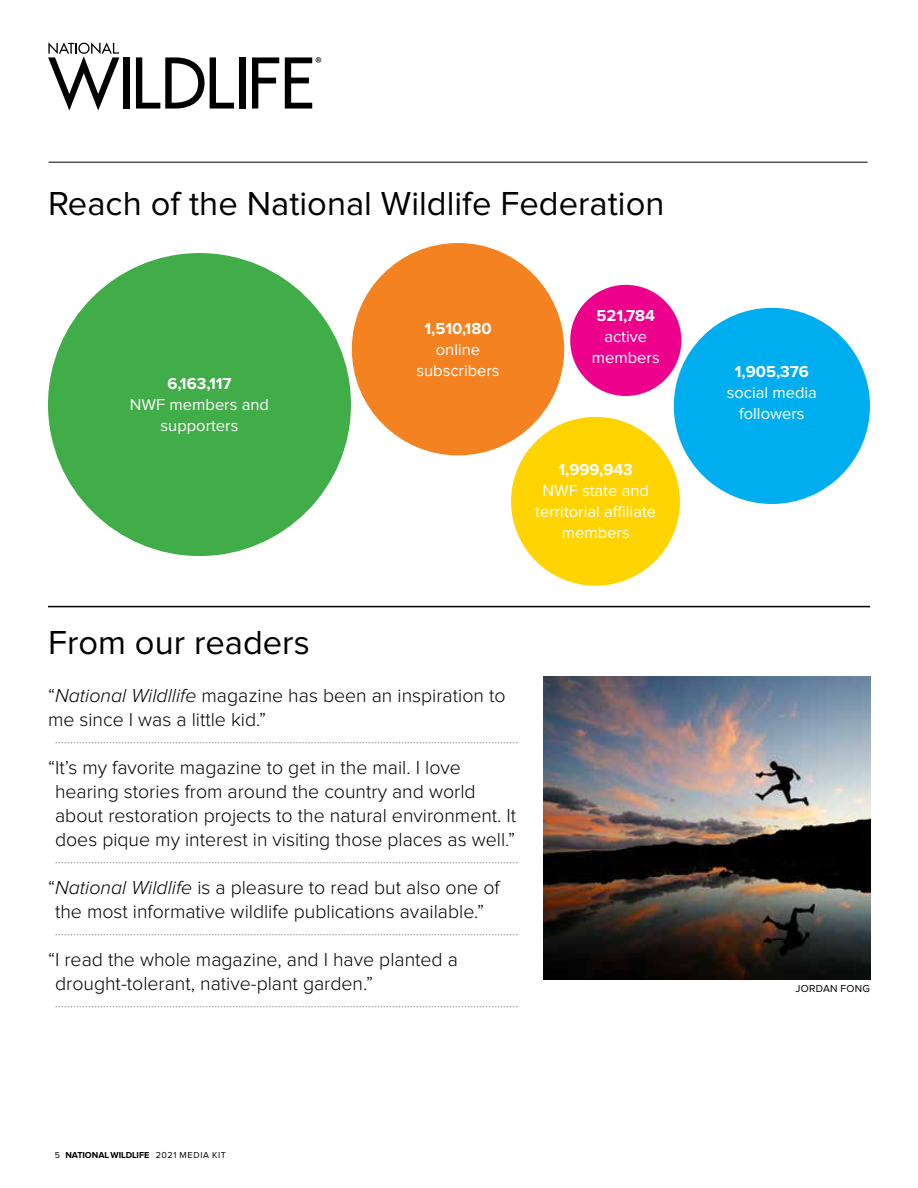
<style>
.page{position:relative;width:918px;height:1188px;background:#fff}
.page>*{position:absolute;margin:0;border:0;box-sizing:border-box;transform-origin:0 0}
.t1{font:34.5px "Proxima Nova";color:#000}
.t2{font:21px "Minion Pro";color:#000}
.t3{font:300 19.5px/24px "Proxima Nova";color:#000}
.t4{font:16.5px/21px "Proxima Nova";color:#fff;text-align:center}
.t5{font:700 16.5px "Proxima Nova";color:#fff}
.t6{font:10.5px "Proxima Nova";letter-spacing:.025em;color:#000}
.t7{font:700 9px "Proxima Nova";letter-spacing:-.005em;color:#000}
.s1{font-style:italic}
.s2{font-weight:400}
</style>
<div class="page">
<div style="left:123px;top:57px;width:7px;height:52px;background:#000"></div>
<svg style="left:136px;top:57px;width:98px;height:52px"></svg>
<div style="left:239px;top:57px;width:7px;height:52px;background:#000"></div>
<svg style="left:252px;top:57px;width:27px;height:52px"></svg>
<svg style="left:285px;top:57px;width:27px;height:52px"></svg>
<svg style="left:48px;top:42px;width:71px;height:69px"></svg>
<hr style="left:49px;top:162px;width:819px;height:1px;background:#000">
<div style="left:48px;top:253px;width:303px;height:303px;background:#41ad49;border-radius:50%"></div>
<div style="left:352px;top:243px;width:212px;height:212px;background:#f58220;border-radius:50%"></div>
<div style="left:674px;top:308px;width:196px;height:196px;background:#00aeef;border-radius:50%"></div>
<div style="left:511px;top:417px;width:169px;height:169px;background:#ffd400;border-radius:50%"></div>
<div style="left:570px;top:285px;width:111px;height:111px;background:#ec008c;border-radius:50%"></div>
<hr style="left:48px;top:606px;width:822px;height:1px;background:#000">
<svg style="left:56px;top:742px;width:461px;height:1px"></svg>
<svg style="left:56px;top:862px;width:461px;height:1px"></svg>
<svg style="left:56px;top:934px;width:461px;height:1px"></svg>
<svg style="left:56px;top:1006px;width:461px;height:1px"></svg>
<img style="left:544px;top:677px;width:326px;height:303px">
<p class="t2" style="left:315px;top:50px;width:8px">®</p>
<h1 class="t1" style="left:48px;top:184px;width:618px">Reach of the National Wildlife Federation</h1>
<p class="t5" style="left:167px;top:374px;width:66px">6,163,117</p>
<p class="t4" style="left:130px;top:395px;width:141px">NWF members and supporters</p>
<p class="t5" style="left:424px;top:319px;width:69px">1,510,180</p>
<p class="t4" style="left:416px;top:340px;width:85px">online subscribers</p>
<p class="t5" style="left:597px;top:306px;width:60px">521,784</p>
<p class="t4" style="left:592px;top:326px;width:69px">active members</p>
<p class="t5" style="left:558px;top:460px;width:76px">1,999,943</p>
<p class="t4" style="left:535px;top:481px;width:122px">NWF state and territorial affiliate members</p>
<h1 class="t1" style="left:48px;top:623px;width:263px">From our readers</h1>
<p class="t3" style="left:48px;top:684px;width:459px">“<span class="s1">National Wildllife</span> magazine has been an inspiration to me since I was a little kid.”</p>
<p class="t3" style="left:55px;top:756px;width:463px;text-indent:-7px">“It’s my favorite magazine to get in the mail. I love hearing stories from around the country and world about restoration projects to the natural environment. It does pique my interest in visiting those places as well.”</p>
<p class="t3" style="left:48px;top:876px;width:453px;text-align:center">“<span class="s1">National Wildlife</span> is a pleasure to read but also one of the most informative wildlife publications available.”</p>
<p class="t3" style="left:55px;top:948px;width:404px;text-indent:-7px">“I read the whole magazine, and I have planted a drought-tolerant, native-plant garden.”</p>
<p class="t7" style="left:55px;top:1150px;width:173px"><span class="s2">5</span> NATIONAL WILDLIFE <span class="s2">2021 MEDIA KIT</span></p>
<p class="t5" style="left:735px;top:363px;width:76px">1,905,376</p>
<p class="t4" style="left:727px;top:383px;width:92px">social media followers</p>
<p class="t6" style="left:796px;top:982px;width:76px">JORDAN FONG</p>
</div>
